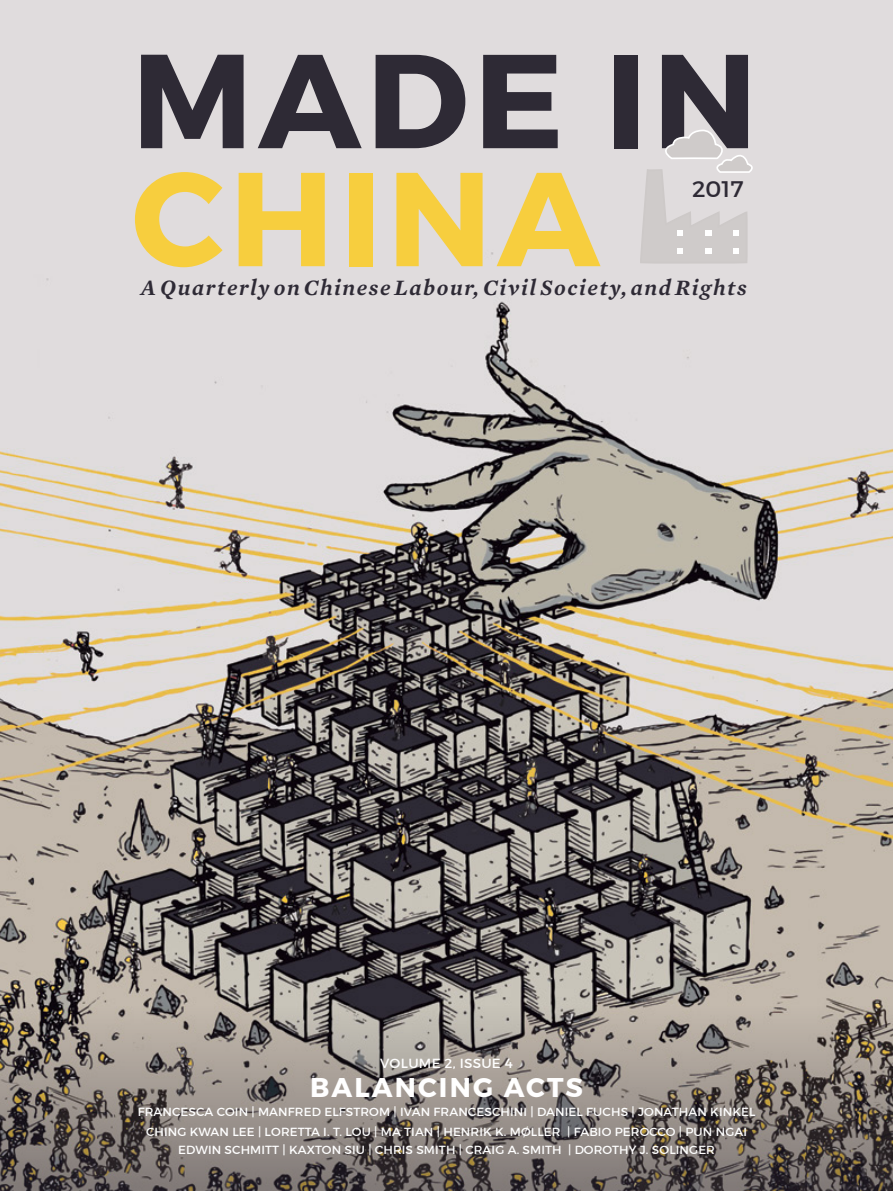
<style>
.page{position:relative;width:893px;height:1191px;background:#fff}
.page>*{position:absolute;margin:0;border:0;box-sizing:border-box;transform-origin:0 0}
.t1{font:700 133.35px "Montserrat";letter-spacing:.04em;color:#2e2a35}
.t2{font:700 133.35px "Montserrat";letter-spacing:.04em;color:#f7ce3e}
.t3{font:700 27px "Montserrat";letter-spacing:.08em;color:#fff}
.t4{font:22.95px "Montserrat";color:#2e2a35}
.t5{font:italic 600 22.35px "Mercury Text G1";letter-spacing:.065em;color:#2e2a35}
.t6{font:13.5px "Montserrat";letter-spacing:.02em;color:#fff}
.t7{font:12px/19.5px "Montserrat";letter-spacing:.01em;color:#fff;text-align:center}
</style>
<div class="page">
<img style="left:0;top:0;width:893px;height:1005px">
<svg style="left:0;top:1005px;width:893px;height:186px;background:#817974"></svg>
<svg style="left:638px;top:128px;width:118px;height:139px;background:#d9d5d6"></svg>
<h1 class="t1" style="left:132px;top:18px;width:627px">MADE IN</h1>
<h1 class="t2" style="left:132px;top:136px;width:470px">CHINA</h1>
<h3 class="t5" style="left:141px;top:274px;width:608px">A Quarterly on Chinese Labour, Civil Society, and Rights</h3>
<h3 class="t4" style="left:692px;top:175px;width:53px">2017</h3>
<p class="t6" style="left:380px;top:1055px;width:134px">VOLUME 2, ISSUE 4</p>
<h2 class="t3" style="left:310px;top:1070px;width:275px">BALANCING ACTS</h2>
<p class="t7" style="left:138px;top:1102px;width:619px">FRANCESCA COIN | MANFRED ELFSTROM | IVAN FRANCESCHINI | DANIEL FUCHS | JONATHAN KINKEL<br>CHING KWAN LEE | LORETTA I. T. LOU | MA TIAN | HENRIK K. MØLLER | FABIO PEROCCO | PUN NGAI</p>
<p class="t7" style="left:178px;top:1139px;width:538px">EDWIN SCHMITT | KAXTON SIU | CHRIS SMITH | CRAIG A. SMITH | DOROTHY J. SOLINGER</p>
</div>
